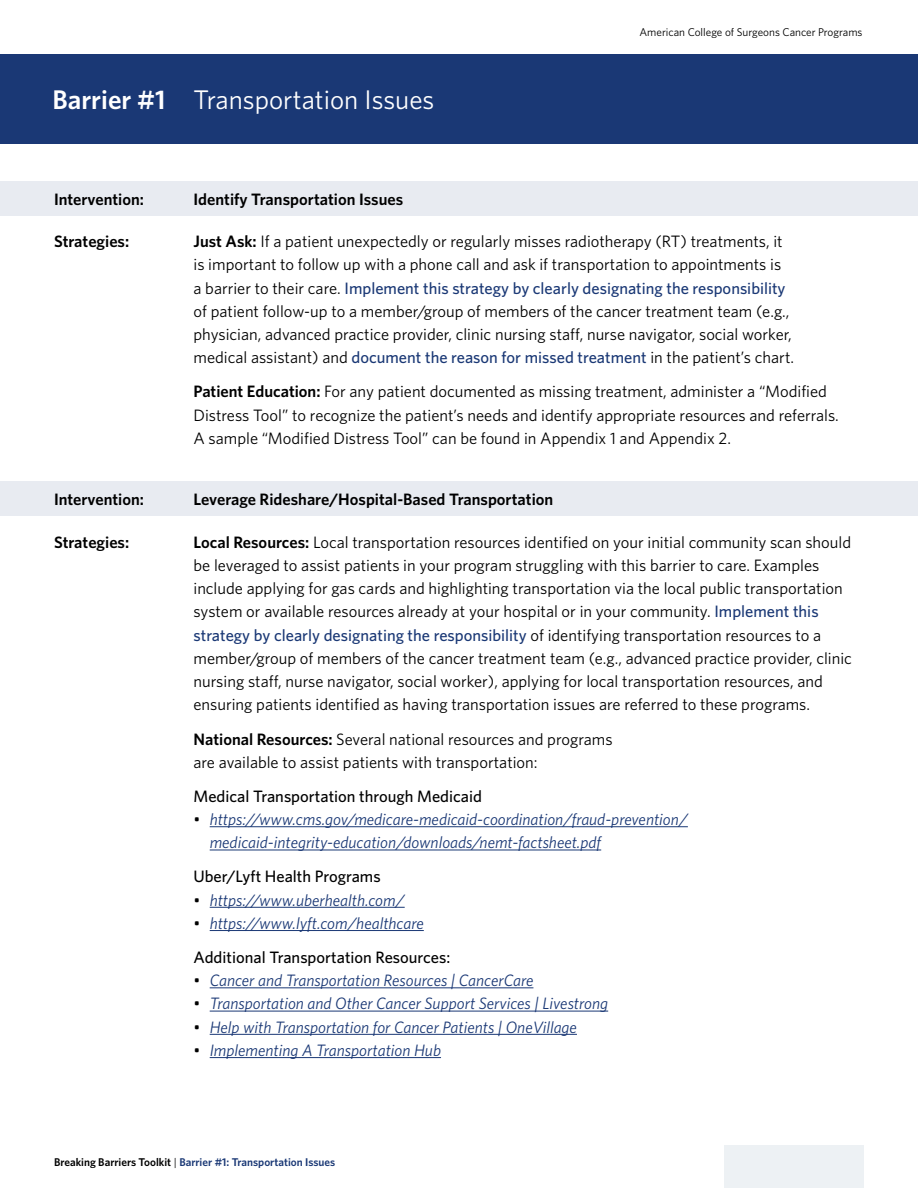
<style>
.page{position:relative;width:918px;height:1188px;background:#fff}
.page>*{position:absolute;margin:0;border:0;box-sizing:border-box;transform-origin:0 0}
.t1{font:27px "Whitney";color:#fff}
.t2{font:16.5px/23.2px "Whitney";color:#000}
.t3{font:italic 16.5px/23.2px "Whitney";color:#1a3875}
.t4{font:500 16.5px/34px "Whitney";color:#000}
.t5{font:600 16.5px "Whitney";color:#000}
.t6{font:600 11.25px "Whitney";color:#1a3875}
.t7{font:11.25px "Whitney";color:#000}
.s1{font-weight:600}
.s2{font-weight:500;color:#1a3875}
.s3{font-style:normal;color:#000}
.s4{font-weight:400}
.s5{font-weight:400;font-style:italic;color:#1a3875}
.s6{color:#000}
.s7{font-weight:400;color:#000}
</style>
<div class="page">
<div style="left:724px;top:1145px;width:140px;height:43px;background:#edf1f4"></div>
<div style="left:0;top:54px;width:918px;height:89px;background:#1a3875"></div>
<div style="left:0;top:181px;width:918px;height:35px;background:#e8ebf1"></div>
<hr style="left:210px;top:826px;width:478px;height:1px;background:#1a3875">
<hr style="left:210px;top:850px;width:391px;height:1px;background:#1a3875">
<hr style="left:210px;top:907px;width:195px;height:1px;background:#1a3875">
<hr style="left:210px;top:930px;width:214px;height:1px;background:#1a3875">
<hr style="left:210px;top:987px;width:323px;height:1px;background:#1a3875">
<hr style="left:210px;top:1011px;width:398px;height:1px;background:#1a3875">
<hr style="left:210px;top:1034px;width:367px;height:1px;background:#1a3875">
<hr style="left:210px;top:1057px;width:231px;height:1px;background:#1a3875">
<div style="left:0;top:481px;width:918px;height:35px;background:#e8ebf1"></div>
<h1 class="t1" style="left:52px;top:82px;width:383px"><span class="s1">Barrier #1</span> Transportation Issues</h1>
<p class="t7" style="left:640px;top:25px;width:224px">American College of Surgeons Cancer Programs</p>
<p class="t5" style="left:54px;top:188px;width:92px">Intervention:</p>
<p class="t5" style="left:194px;top:188px;width:211px">Identify Transportation Issues</p>
<p class="t5" style="left:54px;top:230px;width:77px">Strategies:</p>
<p class="t2" style="left:194px;top:229px;width:602px"><span class="s1">Just Ask:</span> If a patient unexpectedly or regularly misses radiotherapy (RT) treatments, it is important to follow up with a phone call and ask if transportation to appointments is<br>a barrier to their care. <span class="s2">Implement this strategy by clearly designating the responsibility </span>of patient follow-up to a member/group of members of the cancer treatment team (e.g., physician, advanced practice provider, clinic nursing staff, nurse navigator, social worker, medical assistant) and <span class="s2">document the reason for missed treatment</span> in the patient’s chart.</p>
<p class="t2" style="left:194px;top:380px;width:647px"><span class="s1">Patient Education:</span> For any patient documented as missing treatment, administer a “Modified<br>Distress Tool” to recognize the patient’s needs and identify appropriate resources and referrals.<br>A sample “Modified Distress Tool” can be found in Appendix 1 and Appendix 2.</p>
<p class="t5" style="left:54px;top:489px;width:92px">Intervention:</p>
<p class="t5" style="left:194px;top:489px;width:361px">Leverage Rideshare/Hospital-Based Transportation</p>
<p class="t5" style="left:54px;top:531px;width:77px">Strategies:</p>
<p class="t2" style="left:194px;top:530px;width:660px"><span class="s1">Local Resources:</span> Local transportation resources identified on your initial community scan should be leveraged to assist patients in your program struggling with this barrier to care. Examples include applying for gas cards and highlighting transportation via the local public transportation system or available resources already at your hospital or in your community. <span class="s2">Implement this strategy by clearly designating the responsibility</span> of identifying transportation resources to a member/group of members of the cancer treatment team (e.g., advanced practice provider, clinic nursing staff, nurse navigator, social worker), applying for local transportation resources, and ensuring patients identified as having transportation issues are referred to these programs.</p>
<p class="t2" style="left:194px;top:727px;width:421px"><span class="s1">National Resources:</span> Several national resources and programs are available to assist patients with transportation:</p>
<p class="t4" style="left:194px;top:779px;width:290px">Medical Transportation through Medicaid</p>
<p class="t3" style="left:210px;top:807px;width:480px;text-indent:-16px"><span class="s3">•</span> https://www.cms.gov/medicare-medicaid-coordination/fraud-prevention/ medicaid-integrity-education/downloads/nemt-factsheet.pdf</p>
<p class="t4" style="left:194px;top:859px;width:189px">Uber/Lyft Health Programs</p>
<p class="t3" style="left:194px;top:888px;width:213px"><span class="s3">•</span> https://www.uberhealth.com/</p>
<p class="t4" style="left:194px;top:906px;width:258px"><span class="s4">•</span> <span class="s5">https://www.lyft.com/healthcare<br></span>Additional Transportation Resources:</p>
<p class="t3" style="left:194px;top:968px;width:341px"><span class="s3">•</span> Cancer and Transportation Resources | CancerCare</p>
<p class="t3" style="left:194px;top:992px;width:416px"><span class="s3">•</span> Transportation and Other Cancer Support Services | Livestrong</p>
<p class="t3" style="left:194px;top:1015px;width:385px"><span class="s3">•</span> Help with Transportation for Cancer Patients | OneVillage</p>
<p class="t3" style="left:194px;top:1038px;width:249px"><span class="s3">•</span> Implementing A Transportation Hub</p>
<p class="t6" style="left:54px;top:1154px;width:283px"><span class="s6">Breaking Barriers Toolkit</span> <span class="s7">|</span> Barrier #1: Transportation Issues</p>
</div>
